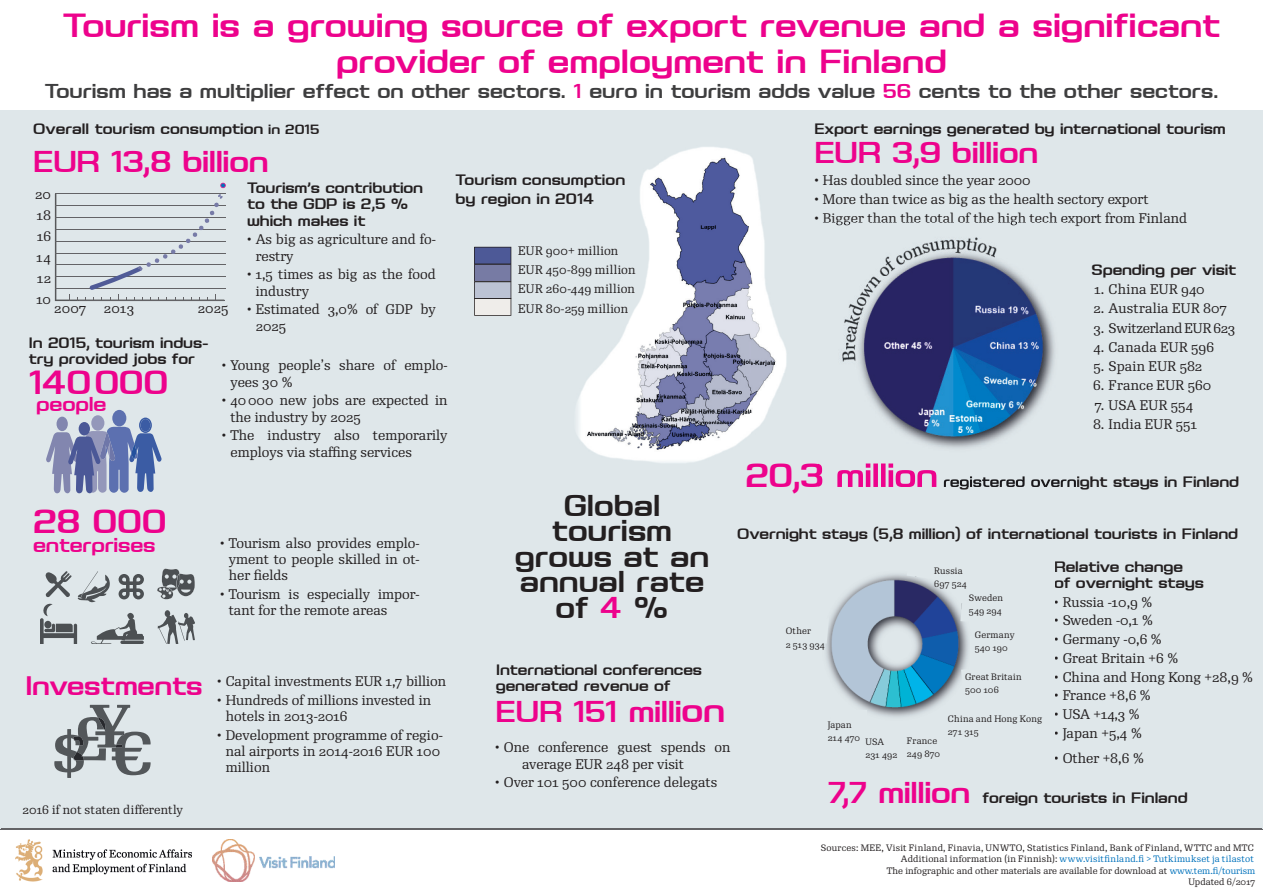
<style>
.page{position:relative;width:1263px;height:893px;background:#fff}
.page>*{position:absolute;margin:0;border:0;box-sizing:border-box;transform-origin:0 0}
.t1{font:600 30px/36px "Saturn";letter-spacing:-.005em;color:#ed028c;text-align:center}
.t2{font:600 27px "Saturn";letter-spacing:-.015em;color:#ed028c}
.t3{font:600 27px/25.5px "Saturn";letter-spacing:-.005em;color:#231f20;text-align:center}
.t4{font:600 24px "Saturn";letter-spacing:-.01em;color:#ed028c}
.t5{font:600 18px "Saturn";color:#3e3e3f}
.t6{font:600 18px "Saturn";letter-spacing:-.01em;color:#ed028c}
.t7{font:13.5px/16.2px "Re Public Std";color:#231f20}
.t8{font:600 13.5px/16.2px "Saturn";letter-spacing:-.01em;color:#231f20}
.t9{font:13.5px "Re Public Std";letter-spacing:-.02em;color:#231f20}
.t10{font:12px/19.2px "Re Public Std";letter-spacing:.015em;color:#231f20}
.t11{font:9px/13.2px "Re Public Std";letter-spacing:.015em;color:#231f20}
.s1{color:#ed028c}
.s2{font-size:12px}
.s3{font-size:30px}
.s4{font-size:27px;color:#ed028c}
.s5{color:#0072bc}
</style>
<div class="page">
<div style="left:0;top:0;width:1263px;height:829px;background:#dfe7ea"></div>
<hr style="left:0;top:828px;width:1263px;height:2px;background:#636366">
<img style="left:212px;top:840px;width:123px;height:41px">
<svg style="left:220px;top:183px;width:6px;height:5px"></svg>
<div style="left:0;top:0;width:1263px;height:109px;background:#fff"></div>
<img style="left:751px;top:157px;width:36px;height:275px">
<img style="left:577px;top:147px;width:174px;height:316px">
<svg style="left:157px;top:568px;width:38px;height:31px"></svg>
<svg style="left:158px;top:610px;width:37px;height:34px"></svg>
<svg style="left:40px;top:571px;width:104px;height:73px"></svg>
<svg style="left:54px;top:705px;width:97px;height:73px"></svg>
<hr style="left:55px;top:217px;width:170px;height:1px;background:#636366">
<hr style="left:55px;top:194px;width:170px;height:1px;background:#636366">
<hr style="left:55px;top:253px;width:170px;height:1px;background:#636366">
<hr style="left:55px;top:229px;width:170px;height:1px;background:#636366">
<hr style="left:55px;top:205px;width:170px;height:1px;background:#636366">
<hr style="left:55px;top:265px;width:170px;height:1px;background:#636366">
<hr style="left:55px;top:288px;width:170px;height:1px;background:#636366">
<hr style="left:55px;top:241px;width:170px;height:1px;background:#636366">
<hr style="left:55px;top:277px;width:170px;height:1px;background:#636366">
<hr style="left:79px;top:301px;width:145px;height:1px;background:#636366">
<svg style="left:55px;top:194px;width:169px;height:107px"></svg>
<svg style="left:474px;top:247px;width:37px;height:69px"></svg>
<img style="left:825px;top:574px;width:143px;height:143px">
<svg style="left:907px;top:574px;width:61px;height:13px"></svg>
<svg style="left:960px;top:596px;width:8px;height:29px"></svg>
<svg style="left:961px;top:663px;width:36px;height:32px"></svg>
<div style="left:953px;top:703px;width:85px;height:24px;background:#dfe7ea"></div>
<div style="left:831px;top:710px;width:35px;height:30px;background:#dfe7ea"></div>
<svg style="left:825px;top:614px;width:4px;height:30px"></svg>
<div style="left:112px;top:410px;width:14px;height:16px;background:#5c70af;border-radius:50%"></div>
<div style="left:91px;top:415px;width:13px;height:16px;background:#9497ba;border-radius:50%"></div>
<svg style="left:46px;top:418px;width:116px;height:75px"></svg>
<img style="left:15px;top:845px;width:177px;height:31px">
<img style="left:18px;top:839px;width:152px;height:43px">
<img style="left:842px;top:237px;width:213px;height:249px">
<img style="left:823px;top:222px;width:253px;height:4px">
<img style="left:818px;top:463px;width:5px;height:23px">
<img style="left:837px;top:463px;width:99px;height:23px">
<img style="left:944px;top:476px;width:132px;height:10px">
<h1 class="t1" style="left:63px;top:6px;width:1159px">Tourism is a growing source of export revenue and a significant provider of employment in Finland</h1>
<h3 class="t5" style="left:45px;top:79px;width:1175px">Tourism has a multiplier effect on other sectors. <span class="s1">1</span> euro in tourism adds value <span class="s1">56</span> cents to the other sectors.</h3>
<p class="t8" style="left:33px;top:120px;width:288px">Overall tourism consumption <span class="s2">in 2015</span></p>
<h2 class="t2" style="left:33px;top:144px;width:237px">EUR 13,8 billion</h2>
<p class="t8" style="left:247px;top:179px;width:177px">Tourism’s contribution to the GDP is 2,5 % which makes it</p>
<p class="t7" style="left:256px;top:232px;width:182px;text-indent:-9px">• As big as agriculture and fo&shy;restry</p>
<p class="t7" style="left:256px;top:267px;width:182px;text-indent:-9px">• 1,5 times as big as the food industry</p>
<p class="t7" style="left:256px;top:302px;width:182px;text-indent:-9px">• Estimated 3,0% of GDP by<br>2025</p>
<p class="t7" style="left:230px;top:358px;width:219px;text-indent:-9px">• Young people’s share of emplo&shy;yees 30 %</p>
<p class="t7" style="left:230px;top:393px;width:219px;text-indent:-9px">• 40 000 new jobs are expected in the industry by 2025</p>
<p class="t7" style="left:230px;top:428px;width:219px;text-indent:-9px">• The industry also temporarily employs via staffing services</p>
<p class="t7" style="left:35px;top:183px;width:17px;line-height:21px;text-align:justify">20<br>18<br>16<br>14<br>12<br>10</p>
<p class="t7" style="left:54px;top:300px;width:34px">2007</p>
<p class="t7" style="left:104px;top:300px;width:32px">2013</p>
<p class="t7" style="left:198px;top:300px;width:32px">2025</p>
<p class="t8" style="left:29px;top:334px;width:181px">In 2015, tourism indus&shy;try provided jobs for</p>
<h1 class="t1" style="left:29px;top:364px;width:141px">140 000</h1>
<h3 class="t6" style="left:36px;top:392px;width:72px">people</h3>
<h1 class="t1" style="left:33px;top:502px;width:135px">28 000</h1>
<h3 class="t6" style="left:33px;top:532px;width:124px">enterprises</h3>
<p class="t7" style="left:229px;top:535px;width:192px;text-align:justify;text-indent:-9px">• Tourism also provides emplo&shy;yment to people skilled in ot&shy;her fields</p>
<p class="t7" style="left:229px;top:586px;width:192px;text-indent:-9px">• Tourism is especially impor&shy;tant for the remote areas</p>
<h3 class="t4" style="left:26px;top:669px;width:179px">Investments</h3>
<p class="t10" style="left:23px;top:800px;width:162px">2016 if not staten differently</p>
<p class="t7" style="left:217px;top:674px;width:231px">• Capital investments EUR 1,7 billion</p>
<p class="t7" style="left:226px;top:692px;width:207px;text-indent:-9px">• Hundreds of millions invested in hotels in 2013-2016</p>
<p class="t7" style="left:226px;top:727px;width:219px;text-indent:-9px">• Development programme of regio&shy;nal airports in 2014-2016 EUR 100 million</p>
<p class="t8" style="left:456px;top:170px;width:171px;line-height:19.2px">Tourism consumption by region in 2014</p>
<p class="t10" style="left:518px;top:241px;width:119px">EUR 900+ million<br>EUR 450-899 million<br>EUR 260-449 million<br>EUR 80-259 million</p>
<p class="t8" style="left:814px;top:120px;width:413px">Export earnings generated by international tourism</p>
<h2 class="t2" style="left:814px;top:135px;width:225px">EUR 3,9 billion</h2>
<p class="t7" style="left:814px;top:172px;width:218px">• Has doubled since the year 2000</p>
<p class="t7" style="left:814px;top:191px;width:336px">• More than twice as big as the health sectory export</p>
<p class="t7" style="left:814px;top:210px;width:374px">• Bigger than the total of the high tech export from Finland</p>
<p class="t8" style="left:1091px;top:261px;width:146px">Spending per visit</p>
<p class="t7" style="left:1094px;top:281px;width:112px">1. China EUR 940</p>
<p class="t7" style="left:1093px;top:301px;width:135px">2. Australia EUR 807</p>
<p class="t9" style="left:1093px;top:319px;width:143px">3. Switzerland EUR 623</p>
<p class="t7" style="left:1093px;top:339px;width:122px">4. Canada EUR 596</p>
<p class="t7" style="left:1093px;top:358px;width:110px">5. Spain EUR 582</p>
<p class="t7" style="left:1093px;top:378px;width:119px">6. France EUR 560</p>
<p class="t7" style="left:1095px;top:397px;width:100px">7. USA EUR 554</p>
<p class="t7" style="left:1093px;top:416px;width:106px">8. India EUR 551</p>
<p class="t8" style="left:943px;top:473px;width:298px">registered overnight stays in Finland</p>
<h2 class="t3" style="left:515px;top:492px;width:196px">Global tourism grows at an annual rate of <span class="s1">4</span> %</h2>
<p class="t8" style="left:737px;top:525px;width:502px">Overnight stays (5,8 million) of international tourists in Finland</p>
<p class="t8" style="left:1054px;top:558px;width:151px">Relative change<br>of overnight stays</p>
<p class="t7" style="left:1054px;top:594px;width:100px">• Russia -10,9 %</p>
<p class="t7" style="left:1054px;top:613px;width:100px">• Sweden -0,1 %</p>
<p class="t7" style="left:1054px;top:631px;width:109px">• Germany -0,6 %</p>
<p class="t7" style="left:1054px;top:650px;width:126px">• Great Britain +6 %</p>
<p class="t7" style="left:1054px;top:669px;width:200px">• China and Hong Kong +28,9 %</p>
<p class="t7" style="left:1054px;top:688px;width:98px">• France +8,6 %</p>
<p class="t7" style="left:1054px;top:706px;width:87px">• USA +14,3 %</p>
<p class="t7" style="left:1054px;top:725px;width:89px">• Japan +5,4 %</p>
<p class="t7" style="left:1054px;top:750px;width:91px">• Other +8,6 %</p>
<p class="t11" style="left:934px;top:564px;width:34px">Russia<br>697 524</p>
<p class="t11" style="left:969px;top:591px;width:36px">Sweden<br>549 294</p>
<p class="t11" style="left:975px;top:628px;width:41px">Germany<br>540 190</p>
<p class="t11" style="left:965px;top:670px;width:58px">Great Britain<br>500 106</p>
<p class="t11" style="left:948px;top:712px;width:96px">China and Hong Kong<br>271 315</p>
<p class="t11" style="left:786px;top:625px;width:41px">Other<br>2 513 934</p>
<p class="t8" style="left:496px;top:661px;width:208px">International conferences generated revenue of</p>
<h2 class="t2" style="left:496px;top:694px;width:231px">EUR 151 milli<span class="s3">on</span></h2>
<p class="t11" style="left:828px;top:718px;width:34px">Japan<br>214 470</p>
<p class="t11" style="left:907px;top:734px;width:35px">France<br>249 870</p>
<p class="t11" style="left:865px;top:735px;width:33px">USA<br>231 492</p>
<p class="t7" style="left:522px;top:740px;width:210px;text-indent:-27px">• One conference guest spends on average EUR 248 per visit</p>
<p class="t7" style="left:495px;top:775px;width:223px">• Over 101 500 conference delegats</p>
<p class="t8" style="left:827px;top:789px;width:362px"><span class="s4">7,7 million</span> foreign tourists in Finland</p>
<p class="t11" style="left:821px;top:842px;width:434px;line-height:10.8px;text-align:right">Sources: MEE, Visit Finland, Finavia, UNWTO, Statistics Finland, Bank of Finland, WTTC and MTC<br>Additional information (in Finnish): <span class="s5">www.visitfinland.fi &gt; Tutkimukset ja tilastot</span></p>
<p class="t11" style="left:887px;top:866px;width:370px;line-height:10.8px;text-align:right">The infographic and other materials are available for download at <span class="s5">www.tem.fi/tourism<br></span>Updated 6/2017</p>
</div>
